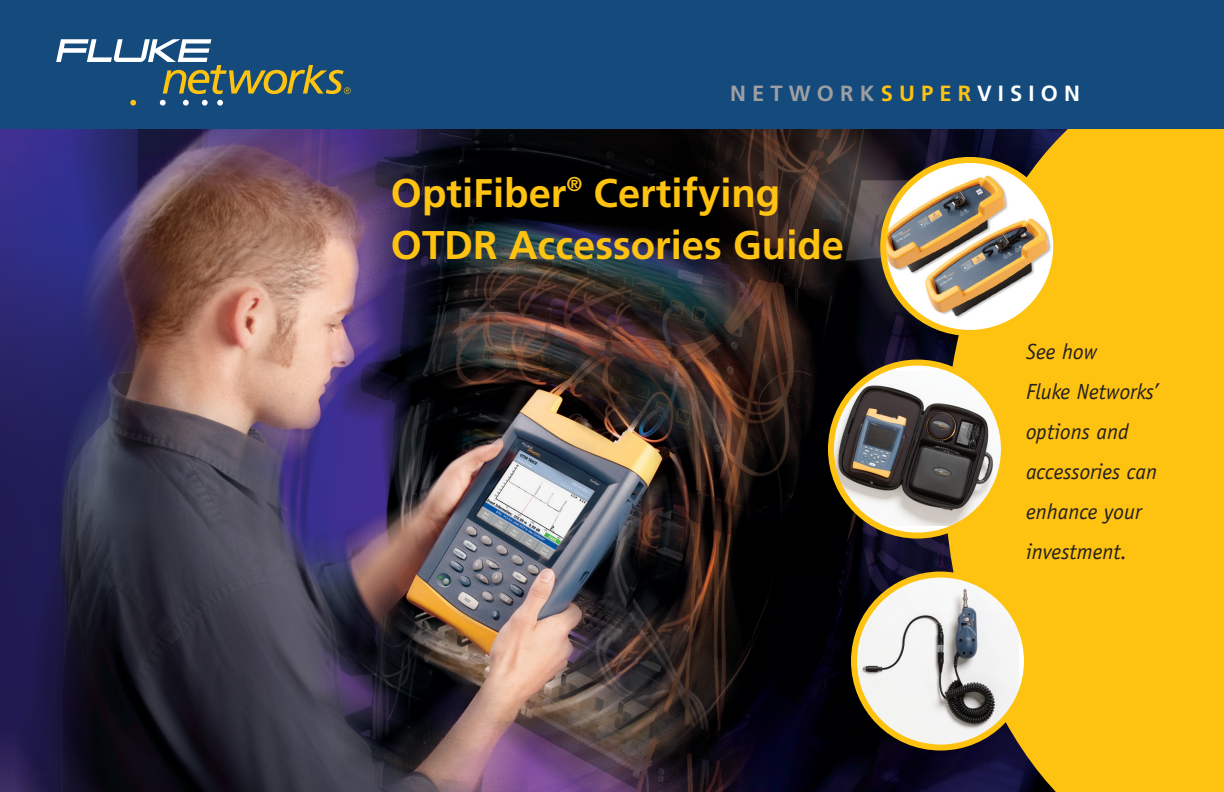
<style>
.page{position:relative;width:1224px;height:792px;background:#fff}
.page>*{position:absolute;margin:0;border:0;box-sizing:border-box;transform-origin:0 0}
.Frutiger_subhead{font:700 40px/52px "Frutiger";color:#fec210}
.Intro_copy{font:italic 22px/40px "Officina Sans";color:#231f20}
.t1{font:700 22px "Frutiger";letter-spacing:.28em;color:#9d9fa2}
.s1{color:#fec210}
.s2{color:#fff}
</style>
<div class="page">
<img style="left:0;top:128px;width:944px;height:664px">
<div style="left:944px;top:128px;width:280px;height:664px;background:#fec210"></div>
<div style="left:0;top:0;width:1224px;height:128px;background:#144a7c"></div>
<svg style="left:217px;top:100px;width:6px;height:6px"></svg>
<svg style="left:202px;top:100px;width:6px;height:6px"></svg>
<svg style="left:183px;top:100px;width:6px;height:6px"></svg>
<svg style="left:160px;top:100px;width:6px;height:6px"></svg>
<svg style="left:130px;top:100px;width:6px;height:6px"></svg>
<svg style="left:56px;top:39px;width:295px;height:55px"></svg>
<img style="left:883px;top:168px;width:169px;height:156px">
<div style="left:880px;top:157px;width:179px;height:179px;border:6px solid #fec210;border-radius:50%"></div>
<svg style="left:831px;top:363px;width:173px;height:173px"></svg>
<img style="left:831px;top:371px;width:173px;height:154px">
<div style="left:828px;top:360px;width:179px;height:179px;border:6px solid #fec210;border-radius:50%"></div>
<img style="left:854px;top:575px;width:165px;height:169px">
<div style="left:851px;top:572px;width:179px;height:179px;border:6px solid #fec210;border-radius:50%"></div>
<p class="t1" style="left:730px;top:81px;width:352px">NETWORK<span class="s1">SUPER</span><span class="s2">VISION</span></p>
<p class="Frutiger_subhead" style="left:391px;top:167px;width:455px">OptiFiber<sup>®</sup> Certifying<br>OTDR Accessories Guide</p>
<p class="Intro_copy" style="left:1026px;top:331px;width:134px">See how<br>Fluke Networks’ options and accessories can enhance your investment.</p>
</div>
